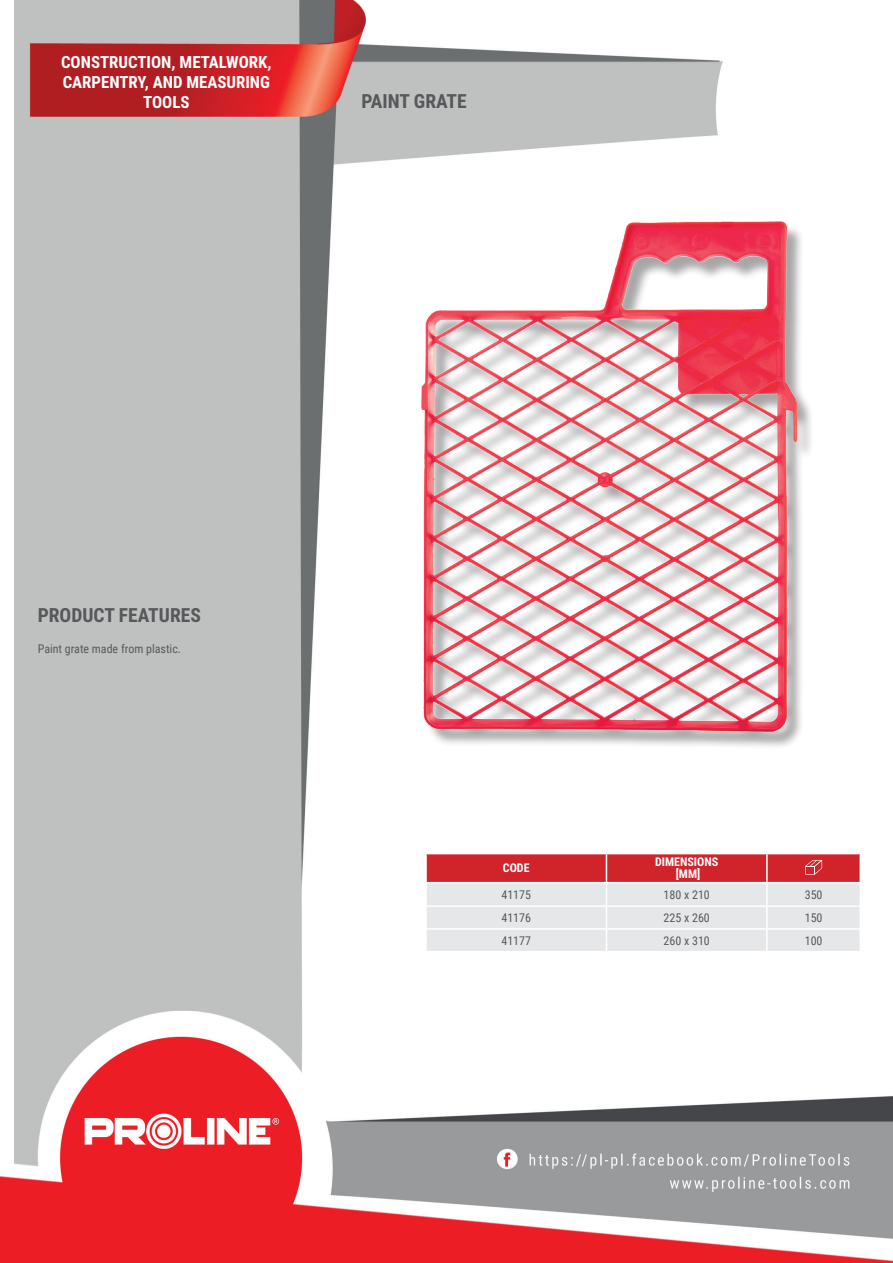
<style>
.page{position:relative;width:893px;height:1263px;background:#fff}
.page>*{position:absolute;margin:0;border:0;box-sizing:border-box;transform-origin:0 0}
.t1{font:700 19.5px "Roboto Condensed";color:#57585a}
.t2{font:700 16.8px/20.1px "Roboto Condensed";color:#fff;text-align:center}
.t3{font:12px "Roboto Condensed";color:#57585a}
.t4{font:700 12px/12px "Roboto Condensed";color:#fff;text-align:center}
</style>
<div class="page">
<img style="left:0;top:0;width:893px;height:1263px">
<div style="left:424px;top:225px;width:390px;height:524px;background:#231f20;opacity:.4"></div>
<img style="left:421px;top:222px;width:375px;height:509px">
<hr style="left:425px;top:854px;width:2px;height:28px;background:#fff">
<hr style="left:425px;top:883px;width:2px;height:22px;background:#fff">
<hr style="left:425px;top:907px;width:2px;height:21px;background:#fff">
<hr style="left:425px;top:930px;width:2px;height:21px;background:#fff">
<hr style="left:425px;top:853px;width:181px;height:1px;background:#fff">
<hr style="left:425px;top:882px;width:181px;height:1px;background:#fff">
<hr style="left:425px;top:905px;width:181px;height:2px;background:#fff">
<hr style="left:425px;top:928px;width:181px;height:2px;background:#fff">
<hr style="left:425px;top:951px;width:181px;height:1px;background:#fff">
<svg style="left:426px;top:853px;width:435px;height:99px;background:#e2b4b7"></svg>
<h2 class="t2" style="left:61px;top:51px;width:212px">CONSTRUCTION, METALWORK,<br>CARPENTRY, AND MEASURING<br>TOOLS</h2>
<h1 class="t1" style="left:361px;top:88px;width:107px">PAINT GRATE</h1>
<h1 class="t1" style="left:38px;top:601px;width:165px">PRODUCT FEATURES</h1>
<p class="t3" style="left:38px;top:640px;width:145px">Paint grate made from plastic.</p>
<p class="t4" style="left:503px;top:862px;width:28px">CODE</p>
<p class="t4" style="left:655px;top:856px;width:65px">DIMENSIONS [MM]</p>
<p class="t3" style="left:501px;top:886px;width:31px">41175</p>
<p class="t3" style="left:663px;top:886px;width:48px">180 x 210</p>
<p class="t3" style="left:805px;top:886px;width:19px">350</p>
<p class="t3" style="left:501px;top:909px;width:31px">41176</p>
<p class="t3" style="left:663px;top:909px;width:48px">225 x 260</p>
<p class="t3" style="left:805px;top:909px;width:19px">150</p>
<p class="t3" style="left:501px;top:932px;width:31px">41177</p>
<p class="t3" style="left:663px;top:932px;width:48px">260 x 310</p>
<p class="t3" style="left:805px;top:932px;width:19px">100</p>
</div>
